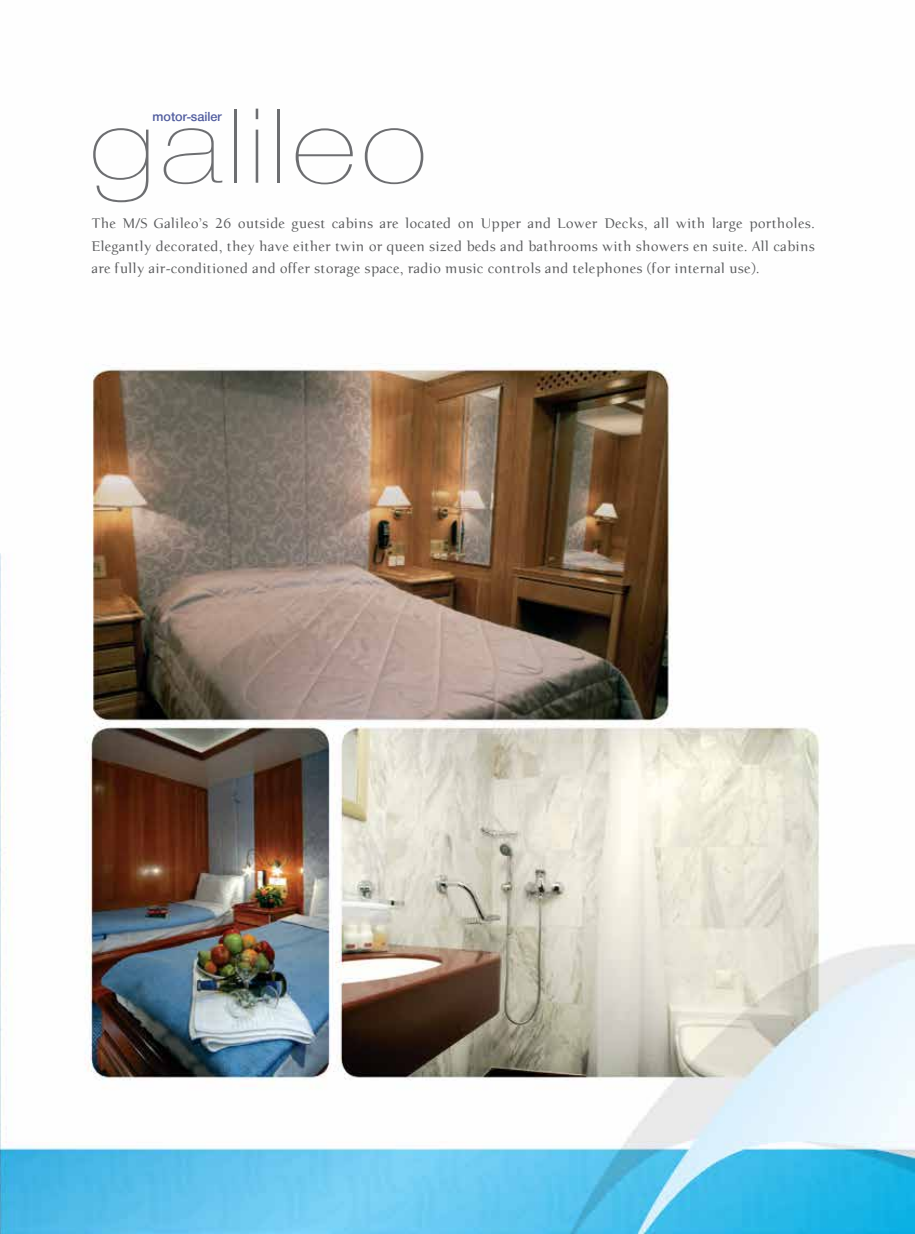
<style>
.page{position:relative;width:915px;height:1234px;background:#fff}
.page>*{position:absolute;margin:0;border:0;box-sizing:border-box;transform-origin:0 0}
.t1{font:100 111px "Helvetica Neue Greek";letter-spacing:.04em;color:#6d6e71;scale:1.22 1}
.t2{font:15px/22.5px "PF Euro Newstyle";color:#58595b;text-align:justify}
.t3{font:500 13.5px "Helvetica Neue Greek";color:#4f5b9e}
</style>
<div class="page">
<img style="left:0;top:363px;width:914px;height:870px">
<h1 class="t1" style="left:89px;top:87px;width:278px">galileo</h1>
<p class="t2" style="left:91px;top:213px;width:724px">The M/S Galileo’s 26 outside guest cabins are located on Upper and Lower Decks, all with large portholes.<br>Elegantly decorated, they have either twin or queen sized beds and bathrooms with showers en suite. All cabins are fully air-conditioned and offer storage space, radio music controls and telephones (for internal use).</p>
<p class="t3" style="left:152px;top:109px;width:71px">motor-sailer</p>
</div>
